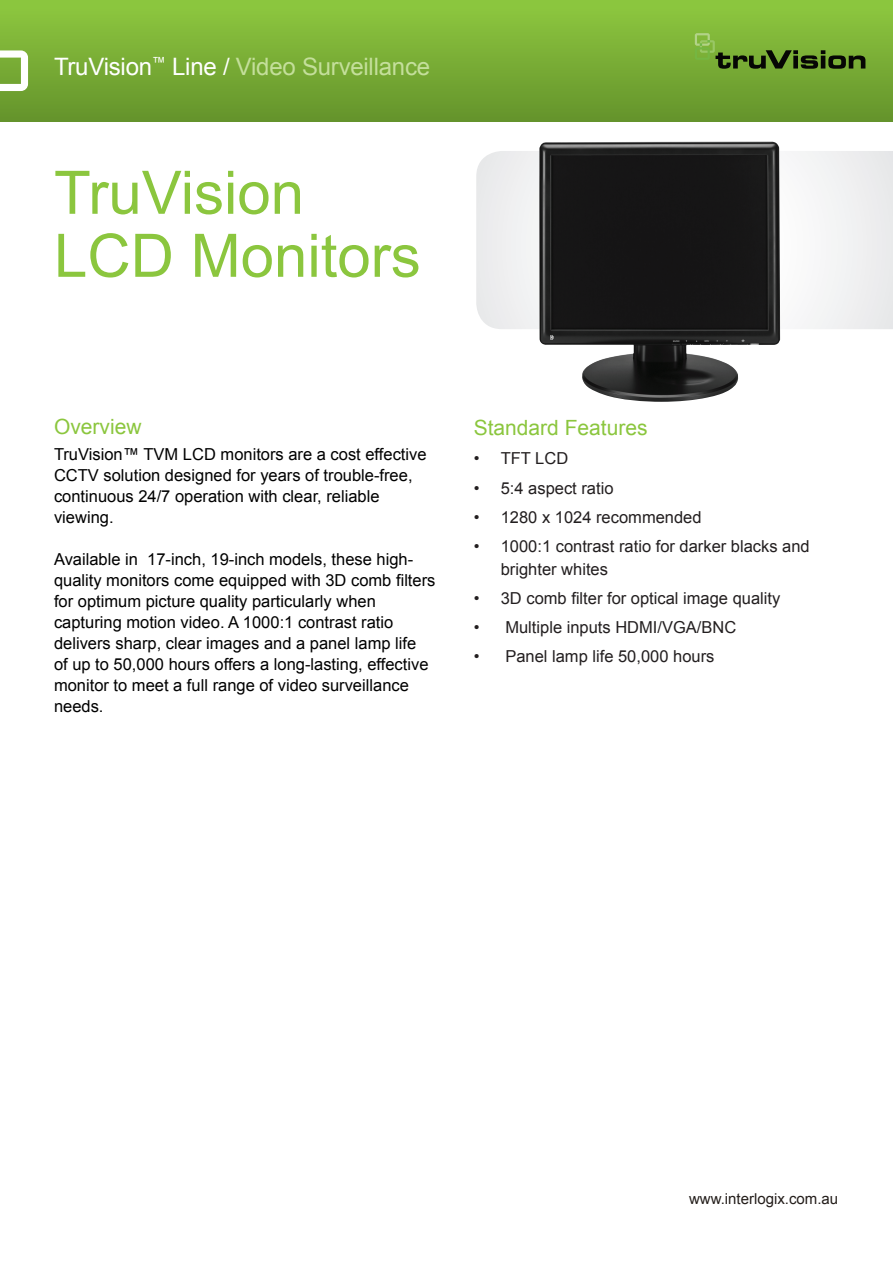
<style>
.page{position:relative;width:893px;height:1263px;background:#fff}
.page>*{position:absolute;margin:0;border:0;box-sizing:border-box;transform-origin:0 0}
.t1{font:60px/63px "Arial";color:#8bc63e}
.t2{font:24px "Arial";letter-spacing:-.01em;color:#c4df9b}
.BODY{font:21px "Arial";color:#8bc63e}
.HEAD{font:21px "Arial";color:#8bc63e}
.t3{font:16.5px/21px "Arial";color:#000}
.t4{font:16.5px/22.5px "Arial";color:#231f20}
.HEAD-2{font:15px "Arial";color:#241e1b}
.s1{color:#fff}
</style>
<div class="page">
<div style="left:0;top:0;width:893px;height:122px;background:linear-gradient(to bottom,#8ec840,#65932c)"></div>
<svg style="left:476px;top:151px;width:417px;height:178px"></svg>
<svg style="left:0;top:50px;width:28px;height:41px"></svg>
<svg style="left:695px;top:33px;width:170px;height:36px;background:#66912f"></svg>
<img style="left:539px;top:142px;width:241px;height:260px">
<p class="t2" style="left:54px;top:51px;width:378px"><span class="s1">TruVision</span><sup>™</sup> <span class="s1">Line /</span> Video Surveillance</p>
<p class="t1" style="left:54px;top:162px;width:368px">TruVision<br>LCD Monitors</p>
<p class="HEAD" style="left:54px;top:413px;width:89px">Overview</p>
<p class="t3" style="left:54px;top:443px;width:374px">TruVision™ TVM LCD monitors are a cost effective</p>
<p class="t3" style="left:54px;top:464px;width:360px">CCTV solution designed for years of trouble-free, continuous 24/7 operation with clear, reliable viewing.</p>
<p class="t3" style="left:54px;top:548px;width:383px">Available in 17-inch, 19-inch models, these high&shy;quality monitors come equipped with 3D comb filters for optimum picture quality particularly when</p>
<p class="t3" style="left:54px;top:611px;width:376px">capturing motion video. A 1000:1 contrast ratio delivers sharp, clear images and a panel lamp life of up to 50,000 hours offers a long-lasting, effective monitor to meet a full range of video surveillance needs.</p>
<p class="BODY" style="left:474px;top:414px;width:175px">Standard Features</p>
<p class="t4" style="left:474px;top:447px;width:96px">• TFT LCD</p>
<p class="t4" style="left:474px;top:477px;width:141px">• 5:4 aspect ratio</p>
<p class="t4" style="left:474px;top:506px;width:229px">• 1280 x 1024 recommended</p>
<p class="t4" style="left:501px;top:535px;width:311px;text-indent:-27px">• 1000:1 contrast ratio for darker blacks and brighter whites</p>
<p class="t4" style="left:474px;top:587px;width:308px">• 3D comb filter for optical image quality</p>
<p class="t4" style="left:474px;top:616px;width:264px">• Multiple inputs HDMI/VGA/BNC</p>
<p class="t4" style="left:474px;top:645px;width:242px">• Panel lamp life 50,000 hours</p>
<p class="HEAD-2" style="left:689px;top:1188px;width:151px">www.interlogix.com.au</p>
</div>
